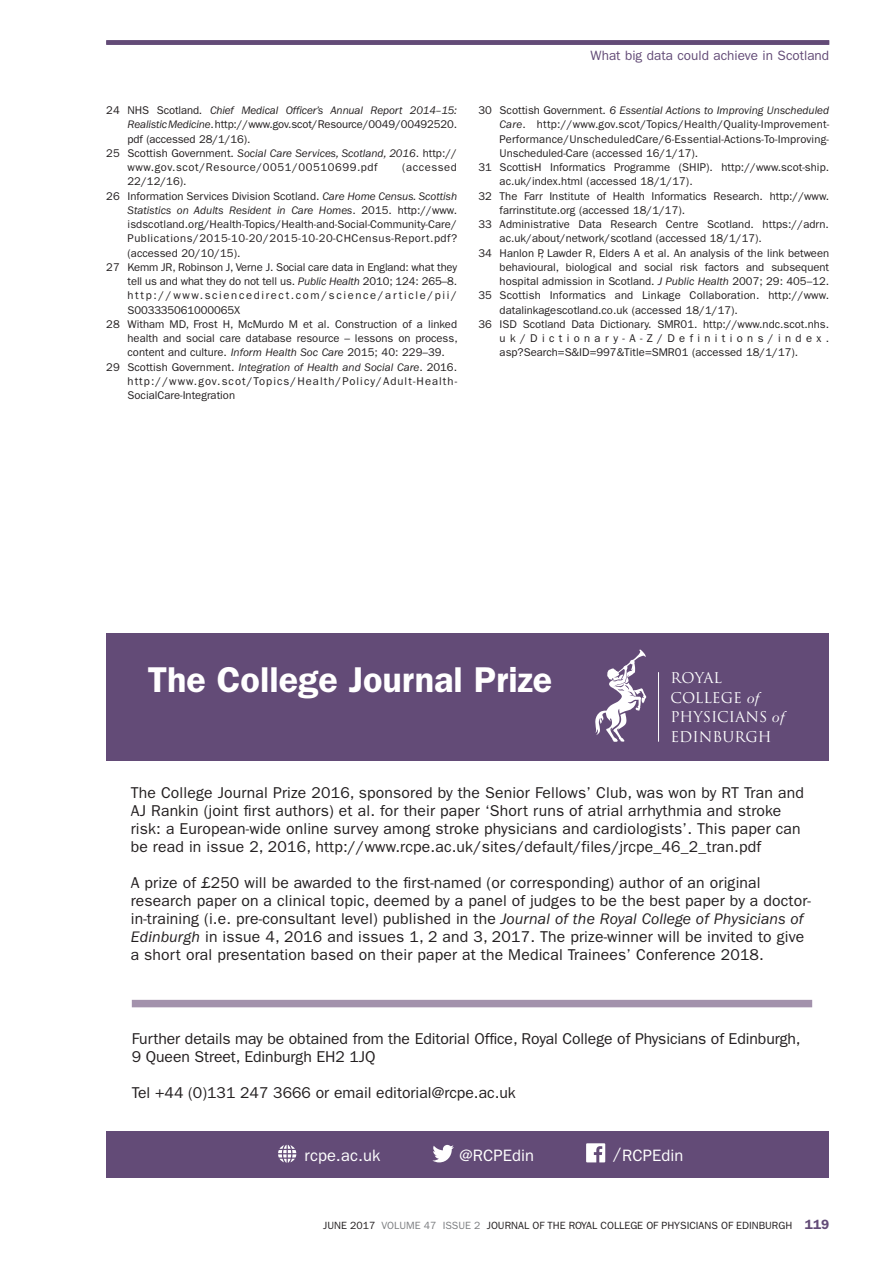
<style>
.page{position:relative;width:893px;height:1263px;background:#fff}
.page>*{position:absolute;margin:0;border:0;box-sizing:border-box;transform-origin:0 0}
.t1{font:600 36px "ITC Franklin Gothic Std";color:#fff}
.t2{font:16.5px "ITC Franklin Gothic Std";letter-spacing:.005em;color:#fff}
.t3{font:15.75px/18px "ITC Franklin Gothic Std";letter-spacing:.01em;color:#231f20}
.t4{font:14.4px/19.5px "Trajan";color:#fff}
.t5{font:13.5px "ITC Franklin Gothic Std";color:#634b77}
.t6{font:11.25px "ITC Franklin Gothic Std";color:#231f20}
.t7{font:italic 11.25px "ITC Franklin Gothic Std";color:#231f20}
.t8{font:11.25px "ITC Franklin Gothic Std";letter-spacing:.02em;color:#231f20}
.t9{font:11.25px "ITC Franklin Gothic Std";letter-spacing:.045em;color:#231f20}
.t10{font:11.25px "ITC Franklin Gothic Std";letter-spacing:.09em;color:#231f20}
.t11{font:11.25px "ITC Franklin Gothic Std";letter-spacing:.145em;color:#231f20}
.t12{font:11.25px "ITC Franklin Gothic Std";letter-spacing:.05em;color:#231f20}
.t13{font:10.5px "ITC Franklin Gothic Std";color:#231f20}
.s1{font-style:normal}
.s2{font-style:italic}
.s3{font-family:"Sabon Italic Os F"}
.s4{color:#7c7e81}
.s5{font-weight:600;font-size:13.5px;color:#634b77}
</style>
<div class="page">
<div style="left:106px;top:634px;width:723px;height:127px;background:#634b77"></div>
<svg style="left:595px;top:649px;width:51px;height:93px"></svg>
<hr style="left:658px;top:672px;width:1px;height:70px;background:#fff">
<div style="left:106px;top:1131px;width:723px;height:47px;background:#634b77"></div>
<div style="left:132px;top:1000px;width:680px;height:7px;background:#a392ac"></div>
<svg style="left:278px;top:1145px;width:18px;height:18px"></svg>
<svg style="left:432px;top:1145px;width:22px;height:17px"></svg>
<svg style="left:586px;top:1143px;width:19px;height:19px"></svg>
<div style="left:106px;top:40px;width:723px;height:5px;background:#634b77"></div>
<p class="t7" style="left:106px;top:104px;width:352px"><span class="s1">24 nhs scotland.</span> Chief Medical Officer’s Annual Report 2014–15:</p>
<p class="t6" style="left:128px;top:118px;width:331px"><span class="s2">Realistic Medicine</span>. http://www.gov.scot/resource/0049/00492520.</p>
<p class="t6" style="left:128px;top:132px;width:124px">pdf (accessed 28/1/16).</p>
<p class="t7" style="left:106px;top:147px;width:352px"><span class="s1">25 scottish government.</span> Social Care Services, Scotland, 2016<span class="s1">. http://</span></p>
<p class="t12" style="left:128px;top:161px;width:252px">www.gov.scot/resource/0051/00510699.pdf</p>
<p class="t6" style="left:402px;top:161px;width:56px">(accessed</p>
<p class="t6" style="left:128px;top:175px;width:60px">22/12/16).</p>
<p class="t6" style="left:106px;top:189px;width:352px">26 information services division scotland. <span class="s2">Care Home Census. Scottish</span></p>
<p class="t7" style="left:128px;top:204px;width:331px">Statistics on Adults Resident in Care Homes<span class="s1">. 2015. http://www.</span></p>
<p class="t6" style="left:128px;top:218px;width:331px">isdscotland.org/health-topics/health-and-social-Community-Care/</p>
<p class="t9" style="left:128px;top:232px;width:331px">Publications/2015-10-20/2015-10-20-ChCensus-report.pdf?</p>
<p class="t6" style="left:128px;top:246px;width:114px">(accessed 20/10/15).</p>
<p class="t6" style="left:106px;top:261px;width:352px">27 Kemm Jr, robinson J, verne J. social care data in england: what they</p>
<p class="t6" style="left:128px;top:275px;width:331px">tell us and what they do not tell us. <span class="s2">Public Health</span> 2010; 124: 265–8.</p>
<p class="t11" style="left:128px;top:289px;width:331px">http://www.sciencedirect.com/science/article/pii/</p>
<p class="t6" style="left:128px;top:303px;width:114px">s003335061000065X</p>
<p class="t6" style="left:106px;top:318px;width:352px">28 Witham md, frost h, mcmurdo m et al. Construction of a linked</p>
<p class="t6" style="left:128px;top:332px;width:332px">health and social care database resource – lessons on process,</p>
<p class="t6" style="left:128px;top:346px;width:319px">content and culture. <span class="s2">Inform Health Soc Care</span> 2015; 40: 229–39.</p>
<p class="t7" style="left:106px;top:361px;width:352px"><span class="s1">29 scottish government.</span> Integration of Health and Social Care<span class="s1">. 2016.</span></p>
<p class="t10" style="left:128px;top:375px;width:331px">http://www.gov.scot/topics/health/Policy/adult-health-</p>
<p class="t6" style="left:128px;top:389px;width:109px">socialCare-integration</p>
<p class="t5" style="left:591px;top:48px;width:240px">What big data could achieve in Scotland</p>
<p class="t7" style="left:478px;top:104px;width:352px"><span class="s1">30 scottish government.</span> 6 Essential Actions to Improving Unscheduled</p>
<p class="t8" style="left:500px;top:118px;width:331px"><span class="s2">Care</span>. http://www.gov.scot/topics/health/Quality-improvement-</p>
<p class="t6" style="left:500px;top:132px;width:331px">Performance/unscheduledCare/6-essential-actions-to-improving-</p>
<p class="t6" style="left:500px;top:147px;width:200px">unscheduled-Care (accessed 16/1/17).</p>
<p class="t6" style="left:478px;top:161px;width:352px">31 scottish informatics Programme (shiP). http://www.scot-ship.</p>
<p class="t6" style="left:500px;top:175px;width:195px">ac.uk/index.html (accessed 18/1/17).</p>
<p class="t6" style="left:478px;top:189px;width:352px">32 the farr institute of health informatics research. http://www.</p>
<p class="t6" style="left:500px;top:204px;width:187px">farrinstitute.org (accessed 18/1/17).</p>
<p class="t6" style="left:478px;top:218px;width:352px">33 administrative data research Centre scotland. https://adrn.</p>
<p class="t6" style="left:500px;top:232px;width:264px">ac.uk/about/network/scotland (accessed 18/1/17).</p>
<p class="t6" style="left:478px;top:246px;width:352px">34 hanlon P, lawder r, elders a et al. an analysis of the link between</p>
<p class="t6" style="left:500px;top:261px;width:331px">behavioural, biological and social risk factors and subsequent</p>
<p class="t6" style="left:500px;top:275px;width:331px">hospital admission in scotland. <span class="s2">J Public Health</span> 2007; 29: 405–12.</p>
<p class="t6" style="left:478px;top:289px;width:352px">35 scottish informatics and linkage Collaboration. http://www.</p>
<p class="t6" style="left:500px;top:303px;width:240px">datalinkagescotland.co.uk (accessed 18/1/17).</p>
<p class="t6" style="left:478px;top:318px;width:352px">36 isd scotland data dictionary. smr01. http://www.ndc.scot.nhs.</p>
<p class="t6" style="left:500px;top:332px;width:331px">uk/dictionary-a-Z/definitions/index.</p>
<p class="t6" style="left:500px;top:346px;width:300px">asp?search=s&amp;id=997&amp;title=smr01 (accessed 18/1/17).</p>
<h1 class="t1" style="left:148px;top:659px;width:406px">The College Journal Prize</h1>
<p class="t4" style="left:670px;top:668px;width:116px">ROYAL<br>COLLEGE <span class="s3">of<br></span>PHYSICIANS <span class="s3">of<br></span>EDINBURGH</p>
<p class="t3" style="left:131px;top:783px;width:675px">the College Journal Prize 2016, sponsored by the senior fellows’ Club, was won by rt tran and aJ rankin (joint first authors) et al. for their paper ‘short runs of atrial arrhythmia and stroke risk: a european-wide online survey among stroke physicians and cardiologists’. this paper can be read in issue 2, 2016, http://www.rcpe.ac.uk/sites/default/files/jrcpe_46_2_tran.pdf</p>
<p class="t3" style="left:131px;top:873px;width:682px">a prize of £250 will be awarded to the first-named (or corresponding) author of an original research paper on a clinical topic, deemed by a panel of judges to be the best paper by a doctor&shy;in-training (i.e. pre-consultant level) published in the <span class="s2">Journal of the Royal College of Physicians of Edinburgh</span> in issue 4, 2016 and issues 1, 2 and 3, 2017. the prize-winner will be invited to give a short oral presentation based on their paper at the medical trainees’ Conference 2018.</p>
<h3 class="t3" style="left:132px;top:1030px;width:670px">further details may be obtained from the editorial office, royal College of Physicians of edinburgh,<br>9 Queen street, edinburgh eh2 1JQ</h3>
<h3 class="t3" style="left:132px;top:1084px;width:385px">tel +44 (0)131 247 3666 or email editorial@rcpe.ac.uk</h3>
<h2 class="t2" style="left:305px;top:1146px;width:77px">rcpe.ac.uk</h2>
<h2 class="t2" style="left:460px;top:1146px;width:76px">@rCPedin</h2>
<h2 class="t2" style="left:613px;top:1146px;width:71px">/rCPedin</h2>
<p class="t13" style="left:323px;top:1219px;width:507px">JU ne 2017 <span class="s4">volume 47 issue 2</span> Journal of the Royal College of Physicians of Edinburgh <span class="s5">119</span></p>
</div>
